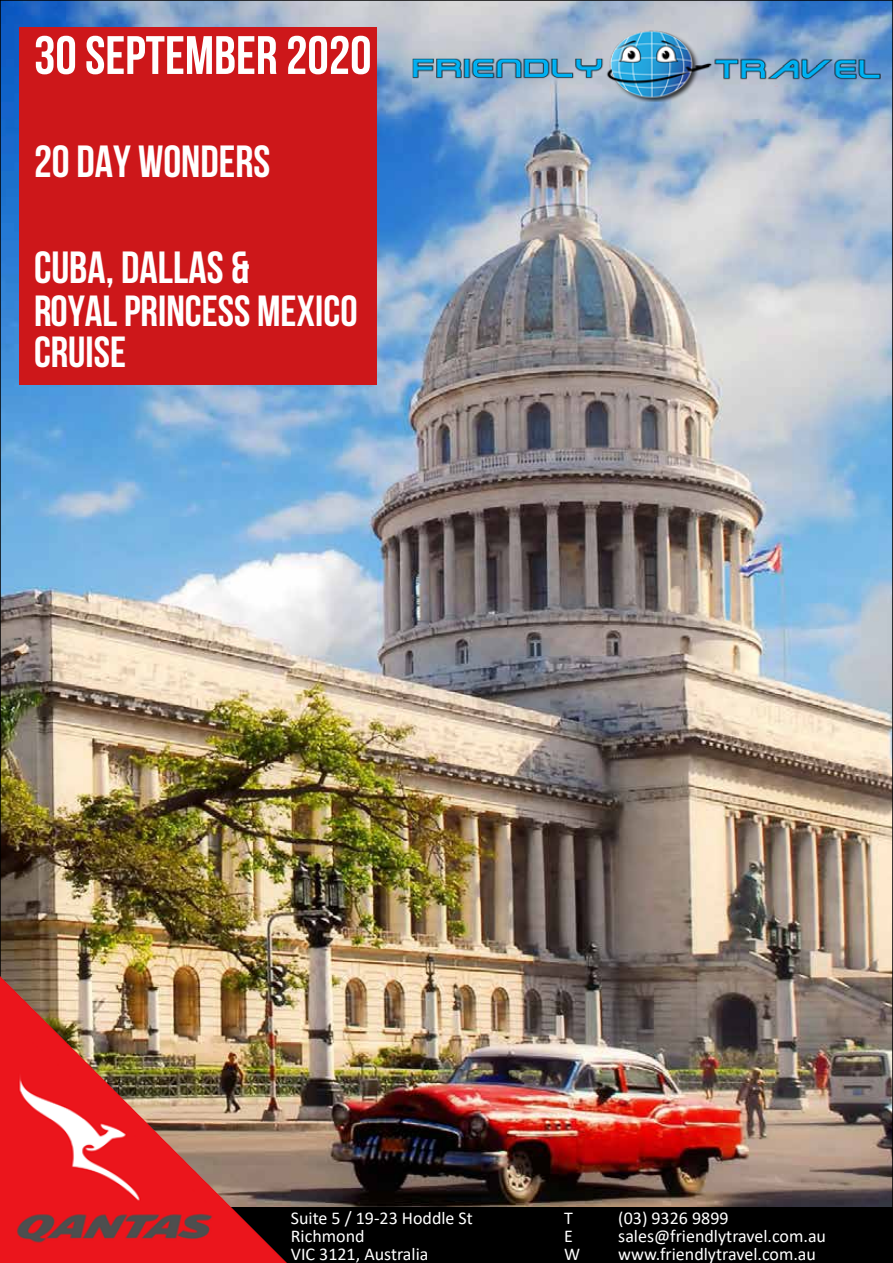
<style>
.page{position:relative;width:893px;height:1263px;background:#fff}
.page>*{position:absolute;margin:0;border:0;box-sizing:border-box;transform-origin:0 0}
.t1{font:54px "UTM Bebas";color:#fff}
.t2{font:45px "UTM Bebas";color:#fff}
.t3{font:43.5px/41.1px "UTM Bebas";color:#fff}
.t4{font:18px/18px "Calibri";color:#fff}
</style>
<div class="page">
<img style="left:3px;top:3px;width:887px;height:1204px">
<img style="left:408px;top:28px;width:475px;height:74px">
<div style="left:0;top:1207px;width:893px;height:56px;background:#000"></div>
<img style="left:0;top:976px;width:287px;height:287px">
<div style="left:19px;top:28px;width:357px;height:357px;background:#cd171a"></div>
<h1 class="t1" style="left:34px;top:16px;width:339px">30 SEPTEMBER 2020</h1>
<h2 class="t2" style="left:34px;top:129px;width:238px">20 DAY WONDERS</h2>
<h2 class="t2" style="left:34px;top:235px;width:217px">CUBA, DALLAS &amp;</h2>
<h3 class="t3" style="left:34px;top:286px;width:325px">ROYAL PRINCESS MEXICO<br>CRUISE</h3>
<p class="t4" style="left:291px;top:1209px;width:184px">Suite 5 / 19-23 Hoddle St<br>Richmond<br>VIC 3121, Australia</p>
<p class="t4" style="left:564px;top:1209px;width:10px">T</p>
<p class="t4" style="left:618px;top:1209px;width:112px">(03) 9326 9899</p>
<p class="t4" style="left:564px;top:1227px;width:10px">E</p>
<p class="t4" style="left:618px;top:1227px;width:209px">sales@friendlytravel.com.au</p>
<p class="t4" style="left:564px;top:1245px;width:18px">W</p>
<p class="t4" style="left:618px;top:1245px;width:199px">www.friendlytravel.com.au</p>
</div>
